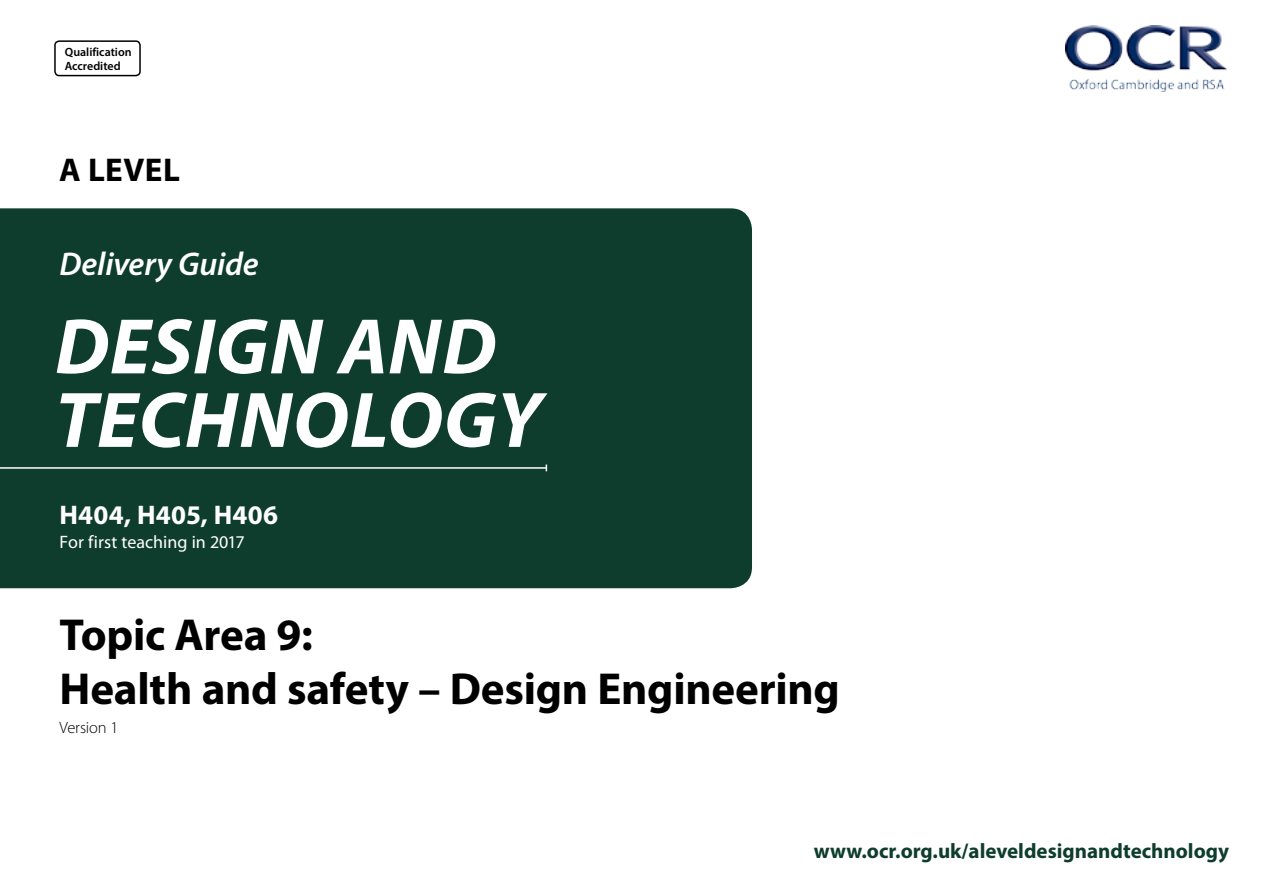
<style>
.page{position:relative;width:1263px;height:893px;background:#fff}
.page>*{position:absolute;margin:0;border:0;box-sizing:border-box;transform-origin:0 0}
.Cover_main{font:italic 700 79.5px/73.5px "Myriad Pro";letter-spacing:.005em;color:#fff}
.Cover_main-2{font:700 45px/54px "Myriad Pro";letter-spacing:-.005em;color:#000}
.t1{font:italic 600 33px "Myriad Pro";letter-spacing:-.005em;color:#fff}
.Cover_1{font:700 33px "Myriad Pro";letter-spacing:.02em;color:#000}
.code_text{font:700 27px "Myriad Pro";letter-spacing:.015em;color:#fff}
.t2{font:700 21px "Myriad Pro";color:#0e3d2e}
.code_text-2{font:18px "Myriad Pro";color:#fff}
.Cover_main-3{font:300 16.5px "Myriad Pro";letter-spacing:-.01em;color:#000}
.t3{font:600 12px "Myriad Pro";color:#000}
</style>
<div class="page">
<img style="left:1066px;top:26px;width:161px;height:66px">
<div style="left:0;top:208px;width:752px;height:380px;background:#0e3d2e"></div>
<hr style="left:0;top:467px;width:546px;height:2px;background:#fff">
<div style="left:54px;top:40px;width:87px;height:36px;border:2px solid #000;border-radius:4px"></div>
<p class="t3" style="left:65px;top:44px;width:68px">Qualification</p>
<p class="t3" style="left:65px;top:58px;width:57px">Accredited</p>
<p class="Cover_1" style="left:59px;top:148px;width:123px">A LEVEL</p>
<p class="t1" style="left:60px;top:242px;width:201px">Delivery Guide</p>
<p class="Cover_main" style="left:55px;top:307px;width:489px">DESIGN AND<br>TECHNOLOGY</p>
<h4 class="code_text" style="left:60px;top:497px;width:220px">H404, H405, H406</h4>
<h4 class="code_text-2" style="left:60px;top:531px;width:187px">For first teaching in 2017</h4>
<p class="Cover_main-2" style="left:60px;top:607px;width:782px">Topic Area 9:<br>Health and safety – Design Engineering</p>
<p class="Cover_main-3" style="left:60px;top:717px;width:60px">Version 1</p>
<p class="t2" style="left:814px;top:837px;width:417px">www.ocr.org.uk/aleveldesignandtechnology</p>
</div>
